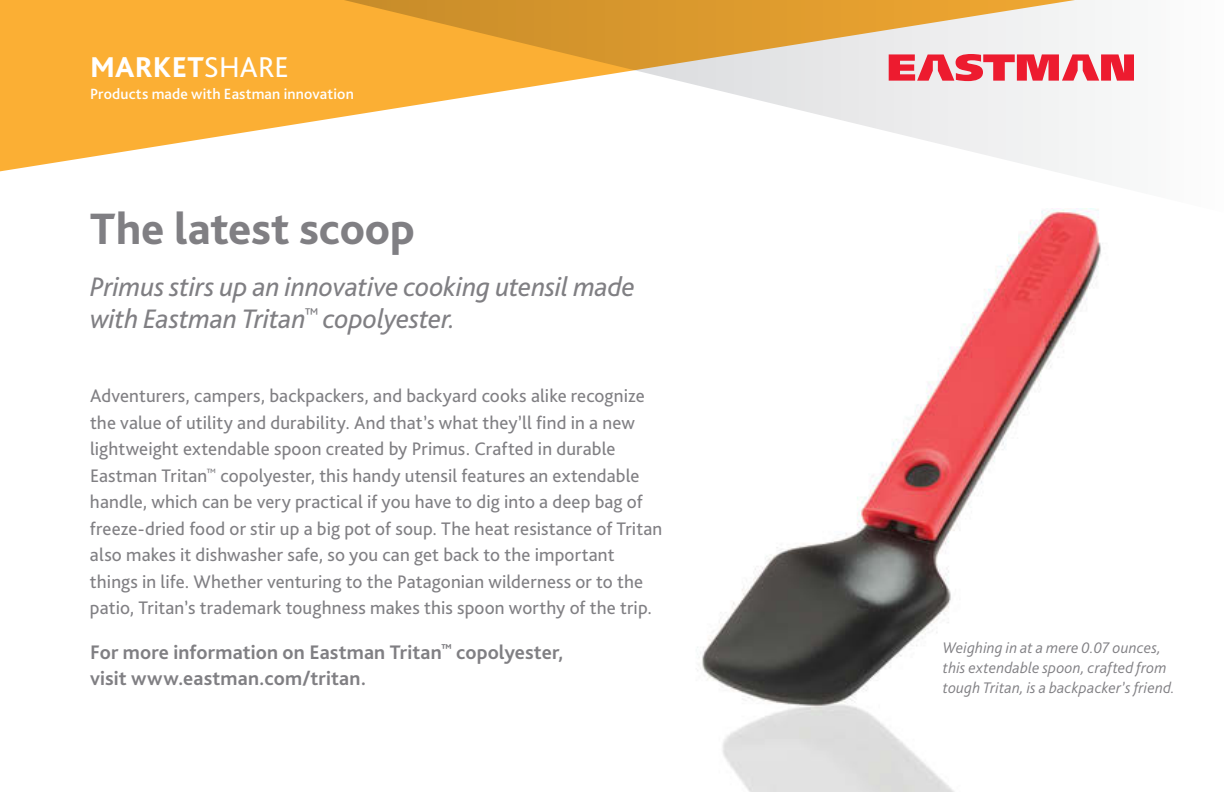
<style>
.page{position:relative;width:1224px;height:792px;background:#fff}
.page>*{position:absolute;margin:0;border:0;box-sizing:border-box;transform-origin:0 0}
.t1{font:800 46px "Bliss Pro";letter-spacing:-.005em;color:#807f83}
.t2{font:800 30px "Bliss Pro";letter-spacing:.01em;color:#fff}
.sub_title{font:italic 28px/32px "Bliss Pro";letter-spacing:-.005em;color:#807f83}
.body_copy__running_p{font:700 20.4px/26.6px "Bliss Pro";letter-spacing:.005em;color:#807f83}
.body_copy__running_p-2{font:19px/26.6px "Bliss Pro";letter-spacing:.005em;color:#807f83}
.captions{font:italic 300 16px/20px "Bliss Pro";letter-spacing:.015em;color:#807f83}
.contents_basis{font:500 15.6px "Bliss Pro";letter-spacing:.01em;color:#fff}
.s1{font-weight:400}
</style>
<div class="page">
<img style="left:697px;top:219px;width:404px;height:573px">
<svg style="left:0;top:0;width:271px;height:171px;background:#fbb84d"></svg>
<svg style="left:271px;top:0;width:828px;height:219px"></svg>
<svg style="left:889px;top:54px;width:245px;height:27px"></svg>
<p class="t2" style="left:90px;top:48px;width:200px">MARKET<span class="s1">SHARE</span></p>
<p class="contents_basis" style="left:90px;top:84px;width:265px">Products made with Eastman innovation</p>
<p class="t1" style="left:90px;top:200px;width:326px">The latest scoop</p>
<p class="sub_title" style="left:90px;top:270px;width:547px">Primus stirs up an innovative cooking utensil made with Eastman Tritan<sup>™</sup> copolyester.</p>
<p class="body_copy__running_p-2" style="left:90px;top:382px;width:574px">Adventurers, campers, backpackers, and backyard cooks alike recognize the value of utility and durability. And that’s what they’ll find in a new lightweight extendable spoon created by Primus. Crafted in durable Eastman Tritan<sup>™</sup> copolyester, this handy utensil features an extendable handle, which can be very practical if you have to dig into a deep bag of freeze-dried food or stir up a big pot of soup. The heat resistance of Tritan also makes it dishwasher safe, so you can get back to the important things in life. Whether venturing to the Patagonian wilderness or to the patio, Tritan’s trademark toughness makes this spoon worthy of the trip.</p>
<p class="body_copy__running_p" style="left:90px;top:638px;width:475px">For more information on Eastman Tritan<sup>™</sup> copolyester, visit www.eastman.com/tritan.</p>
<p class="captions" style="left:943px;top:637px;width:233px">Weighing in at a mere 0.07 ounces, this extendable spoon, crafted from tough Tritan, is a backpacker’s friend.</p>
</div>
